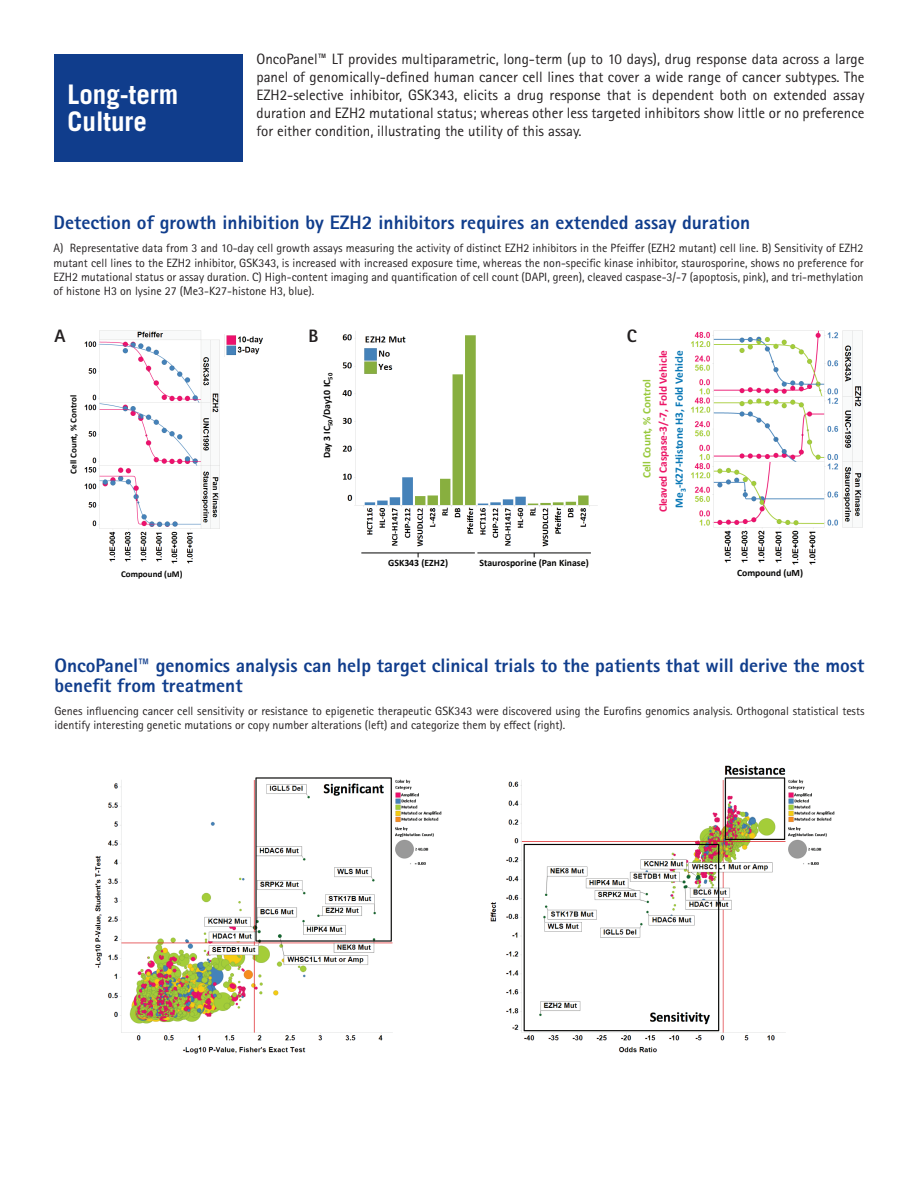
<style>
.page{position:relative;width:918px;height:1188px;background:#fff}
.page>*{position:absolute;margin:0;border:0;box-sizing:border-box;transform-origin:0 0}
.t1{font:700 27px/27px "Trade Gothic LT Std";color:#fff}
.t2{font:800 19.5px/19.5px "Rotis Sans Serif Std";color:#103d8c}
.t3{font:800 18px "Rotis Sans Serif Std";color:#231f20}
.t4{font:15px/18px "Rotis Sans Serif Std";color:#231f20;text-align:justify}
.t5{font:12px/14.4px "Rotis Sans Serif Std";color:#231f20;text-align:justify}
.t6{font:700 11.25px "Calibri";color:#ec1767}
.t7{font:700 11.25px "Calibri";color:#0a78b6}
.t8{font:700 11.25px "Calibri";color:#98c93c}
.t9{font:700 9.75px "Calibri";color:#050504}
.t10{font:700 9px "Calibri";color:#050504}
</style>
<div class="page">
<div style="left:54px;top:54px;width:189px;height:108px;background:#103d8c"></div>
<img style="left:342px;top:331px;width:256px;height:216px">
<img style="left:361px;top:335px;width:47px;height:41px">
<hr style="left:361px;top:552px;width:114px;height:1px;background:#050504">
<hr style="left:477px;top:552px;width:114px;height:1px;background:#050504">
<img style="left:84px;top:330px;width:136px;height:234px">
<img style="left:224px;top:334px;width:39px;height:23px">
<img style="left:691px;top:330px;width:172px;height:235px">
<img style="left:95px;top:765px;width:740px;height:289px">
<p class="t1" style="left:68px;top:81px;width:112px">Long-term<br>Culture</p>
<p class="t4" style="left:256px;top:50px;width:610px">OncoPanel™ LT provides multiparametric, long-term (up to 10 days), drug response data across a large panel of genomically-defined human cancer cell lines that cover a wide range of cancer subtypes. The EZH2-selective inhibitor, GSK343, elicits a drug response that is dependent both on extended assay duration and EZH2 mutational status; whereas other less targeted inhibitors show little or no preference for either condition, illustrating the utility of this assay.</p>
<p class="t2" style="left:54px;top:213px;width:698px">Detection of growth inhibition by EZH2 inhibitors requires an extended assay duration</p>
<p class="t5" style="left:54px;top:241px;width:812px">A) Representative data from 3 and 10-day cell growth assays measuring the activity of distinct EZH2 inhibitors in the Pfeiffer (EZH2 mutant) cell line. B) Sensitivity of EZH2 mutant cell lines to the EZH2 inhibitor, GSK343, is increased with increased exposure time, whereas the non-specific kinase inhibitor, staurosporine, shows no preference for EZH2 mutational status or assay duration. C) High-content imaging and quantification of cell count (DAPI, green), cleaved caspase-3/-7 (apoptosis, pink), and tri-methylation of histone H3 on lysine 27 (Me3-K27-histone H3, blue).</p>
<p class="t3" style="left:54px;top:325px;width:12px">A</p>
<p class="t10" style="left:68px;top:474px;width:80px;rotate:-90deg">Cell Count, % Control</p>
<p class="t10" style="left:121px;top:568px;width:63px">Compound (uM)</p>
<p class="t3" style="left:309px;top:325px;width:12px">B</p>
<p class="t3" style="left:627px;top:325px;width:12px">C</p>
<p class="t9" style="left:321px;top:458px;width:87px;rotate:-90deg">Day 3 IC<sub>50</sub>/Day10 IC<sub>50</sub></p>
<p class="t9" style="left:388px;top:557px;width:61px">GSK343 (EZH2)</p>
<p class="t9" style="left:479px;top:557px;width:111px">Staurosporine (Pan Kinase)</p>
<p class="t6" style="left:656px;top:512px;width:164px;rotate:-90deg">Cleaved Caspase-3/-7, Fold Vehicle</p>
<p class="t7" style="left:672px;top:508px;width:159px;rotate:-90deg">Me<sub>3</sub>-K27-Histone H3, Fold Vehicle</p>
<p class="t8" style="left:640px;top:478px;width:100px;rotate:-90deg">Cell Count, % Control</p>
<p class="t9" style="left:737px;top:567px;width:68px">Compound (uM)</p>
<p class="t2" style="left:54px;top:656px;width:811px">OncoPanel™ genomics analysis can help target clinical trials to the patients that will derive the most benefit from treatment</p>
<p class="t5" style="left:54px;top:704px;width:812px">Genes influencing cancer cell sensitivity or resistance to epigenetic therapeutic GSK343 were discovered using the Eurofins genomics analysis. Orthogonal statistical tests identify interesting genetic mutations or copy number alterations (left) and categorize them by effect (right).</p>
</div>
